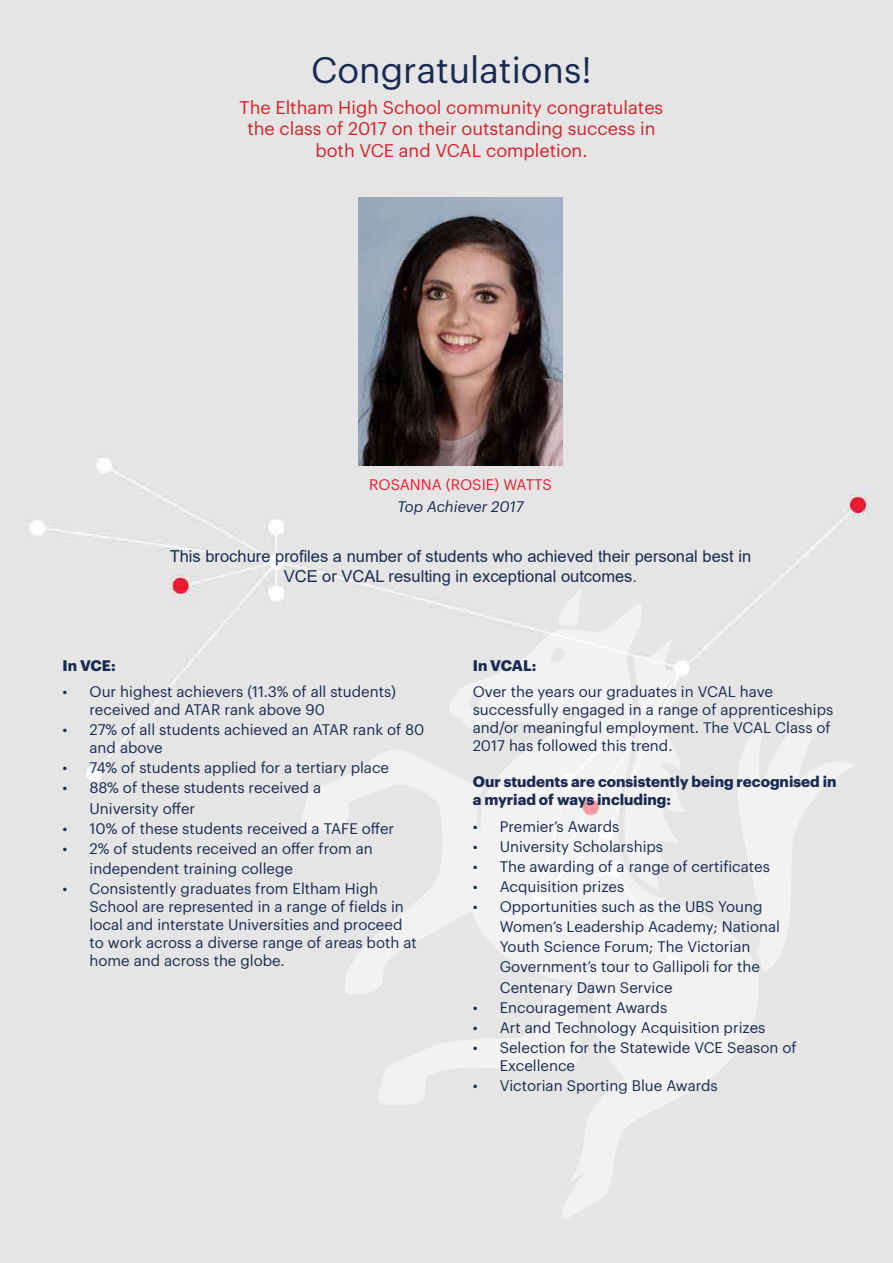
<style>
.page{position:relative;width:893px;height:1263px;background:#e5e5e5}
.page>*{position:absolute;margin:0;border:0;box-sizing:border-box;transform-origin:0 0}
.t1{font:36px "Graphik";color:#192b52}
.t2{font:18px/21.6px "Graphik";color:#d2232a;text-align:center}
.t3{font:16.5px/19.8px "Arial";color:#192b52;text-align:center}
.t4{font:15px/18px "Graphik";color:#192b52}
.t5{font:700 15px/18px "Graphik";color:#192b52}
.t6{font:15px "Graphik";letter-spacing:-.005em;color:#e81d31}
.t7{font:italic 15px "Graphik";color:#192b52}
</style>
<div class="page">
<div style="left:555px;top:1162px;width:299px;height:94px;background:#e4e5e7"></div>
<img style="left:289px;top:574px;width:572px;height:660px">
<img style="left:358px;top:198px;width:204px;height:268px">
<h1 class="t1" style="left:311px;top:43px;width:282px">Congratulations!</h1>
<p class="t2" style="left:240px;top:95px;width:425px">The Eltham High School community congratulates the class of 2017 on their outstanding success in both VCE and VCAL completion.</p>
<p class="t6" style="left:369px;top:474px;width:184px">ROSANNA (ROSIE) WATTS</p>
<p class="t7" style="left:397px;top:496px;width:128px">Top Achiever 2017</p>
<p class="t3" style="left:170px;top:546px;width:583px">This brochure profiles a number of students who achieved their personal best in<br>VCE or VCAL resulting in exceptional outcomes.</p>
<p class="t5" style="left:63px;top:655px;width:55px">In VCE:</p>
<p class="t4" style="left:90px;top:681px;width:308px;text-indent:-27px">• Our highest achievers (11.3% of all students) received and ATAR rank above 90</p>
<p class="t4" style="left:90px;top:719px;width:336px;text-indent:-27px">• 27% of all students achieved an ATAR rank of 80 and above</p>
<p class="t4" style="left:63px;top:757px;width:328px">• 74% of students applied for a tertiary place</p>
<p class="t4" style="left:90px;top:777px;width:233px;line-height:20.1px;text-indent:-27px">• 88% of these students received a<br>University offer</p>
<p class="t4" style="left:63px;top:818px;width:333px">• 10% of these students received a TAFE offer</p>
<p class="t4" style="left:90px;top:837px;width:285px;line-height:20.1px;text-indent:-27px">• 2% of students received an offer from an independent training college</p>
<p class="t4" style="left:90px;top:878px;width:329px;text-indent:-27px">• Consistently graduates from Eltham High School are represented in a range of fields in local and interstate Universities and proceed to work across a diverse range of areas both at home and across the globe.</p>
<p class="t5" style="left:473px;top:655px;width:65px">In VCAL:</p>
<p class="t4" style="left:473px;top:681px;width:362px">Over the years our graduates in VCAL have successfully engaged in a range of apprenticeships and/or meaningful employment. The VCAL Class of 2017 has followed this trend.</p>
<p class="t5" style="left:473px;top:771px;width:365px">Our students are consistently being recognised in a myriad of ways including:</p>
<p class="t4" style="left:473px;top:816px;width:148px">• Premier’s Awards</p>
<p class="t4" style="left:473px;top:836px;width:192px">• University Scholarships</p>
<p class="t4" style="left:473px;top:856px;width:299px">• The awarding of a range of certificates</p>
<p class="t4" style="left:473px;top:876px;width:153px">• Acquisition prizes</p>
<p class="t4" style="left:500px;top:895px;width:282px;line-height:20.1px;text-indent:-27px">• Opportunities such as the UBS Young Women’s Leadership Academy; National Youth Science Forum; The Victorian Government’s tour to Gallipoli for the Centenary Dawn Service</p>
<p class="t4" style="left:473px;top:997px;width:196px">• Encouragement Awards</p>
<p class="t4" style="left:473px;top:1017px;width:294px">• Art and Technology Acquisition prizes</p>
<p class="t4" style="left:500px;top:1037px;width:298px;text-indent:-27px">• Selection for the Statewide VCE Season of<br>Excellence</p>
<p class="t4" style="left:473px;top:1075px;width:247px">• Victorian Sporting Blue Awards</p>
</div>
